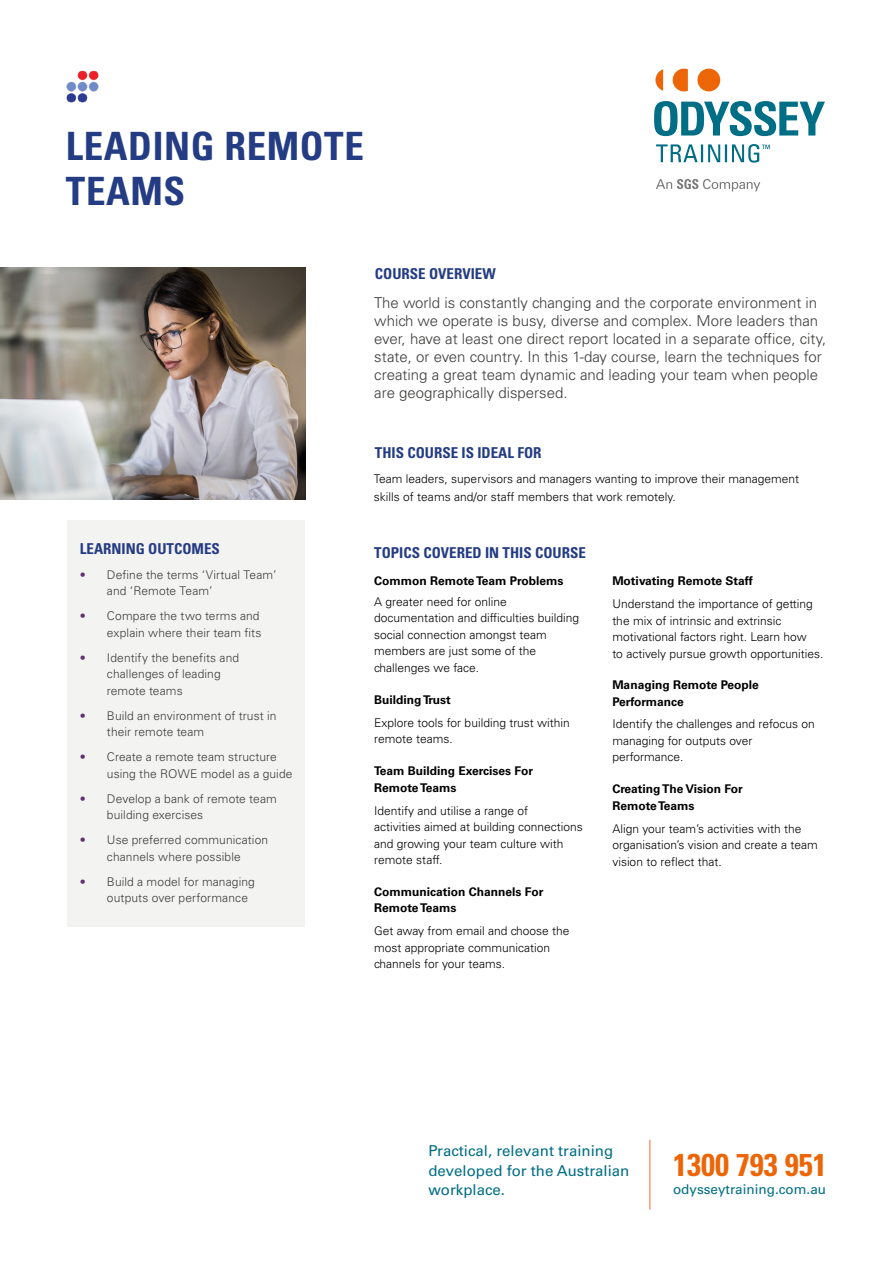
<style>
.page{position:relative;width:893px;height:1263px;background:#fff}
.page>*{position:absolute;margin:0;border:0;box-sizing:border-box;transform-origin:0 0}
.t1{font:700 condensed 39px/45px "Univers";letter-spacing:.015em;color:#243c84}
.t2{font:700 condensed 31.5px "Univers";color:#ec6608}
.t3{font:300 15px/18px "Univers";color:#3c3c3b}
.t4{font:700 condensed 15px "Univers";color:#243c84}
.t5{font:15px/19.5px "Univers";color:#006e84}
.t6{font:13.5px "Univers";color:#006e84}
.t7{font:300 12px/16.5px "Univers";color:#000}
.t8{font:300 12px/16.5px "Univers";letter-spacing:.01em;color:#3c3c3b}
.t9{font:700 12px/16.5px "Univers";color:#000}
.s1{color:#603070}
</style>
<div class="page">
<hr style="left:649px;top:1140px;width:1px;height:70px;background:#f63">
<svg style="left:654px;top:101px;width:171px;height:35px"></svg>
<svg style="left:655px;top:69px;width:8px;height:22px"></svg>
<svg style="left:673px;top:69px;width:15px;height:22px"></svg>
<div style="left:697px;top:69px;width:23px;height:22px;background:#ec6608;border-radius:50%"></div>
<svg style="left:656px;top:179px;width:104px;height:12px"></svg>
<svg style="left:656px;top:144px;width:114px;height:19px"></svg>
<div style="left:68px;top:520px;width:237px;height:407px;background:#f3f3f2"></div>
<img style="left:0;top:267px;width:305px;height:232px">
<img style="left:66px;top:70px;width:33px;height:33px">
<h1 class="t1" style="left:66px;top:123px;width:299px">LEADING REMOTE<br>TEAMS</h1>
<p class="t4" style="left:80px;top:539px;width:142px">LEARNING OUTCOMES</p>
<p class="t8" style="left:107px;top:566px;width:171px;text-indent:-27px"><span class="s1">•</span> Define the terms ‘Virtual Team’ and ‘Remote Team’</p>
<p class="t8" style="left:80px;top:608px;width:183px;text-align:right"><span class="s1">•</span> Compare the two terms and explain where their team fits</p>
<p class="t8" style="left:107px;top:649px;width:134px;text-indent:-27px"><span class="s1">•</span> Identify the benefits and challenges of leading remote teams</p>
<p class="t8" style="left:107px;top:707px;width:171px;text-indent:-27px"><span class="s1">•</span> Build an environment of trust in their remote team</p>
<p class="t8" style="left:107px;top:749px;width:187px;text-indent:-27px"><span class="s1">•</span> Create a remote team structure using the ROWE model as a guide</p>
<p class="t8" style="left:107px;top:790px;width:171px;text-indent:-27px"><span class="s1">•</span> Develop a bank of remote team building exercises</p>
<p class="t8" style="left:80px;top:832px;width:190px;text-align:center"><span class="s1">•</span> Use preferred communication channels where possible</p>
<p class="t8" style="left:107px;top:873px;width:149px;text-indent:-27px"><span class="s1">•</span> Build a model for managing outputs over performance</p>
<p class="t4" style="left:375px;top:265px;width:122px">COURSE OVERVIEW</p>
<p class="t3" style="left:374px;top:293px;width:454px">The world is constantly changing and the corporate environment in which we operate is busy, diverse and complex. More leaders than ever, have at least one direct report located in a separate office, city, state, or even country. In this 1-day course, learn the techniques for creating a great team dynamic and leading your team when people are geographically dispersed.</p>
<p class="t4" style="left:375px;top:444px;width:168px">THIS COURSE IS IDEAL FOR</p>
<p class="t7" style="left:374px;top:470px;width:427px;line-height:18px">Team leaders, supervisors and managers wanting to improve their management skills of teams and/or staff members that work remotely.</p>
<p class="t4" style="left:374px;top:544px;width:213px">TOPICS COVERED IN THIS COURSE</p>
<p class="t9" style="left:374px;top:573px;width:191px">Common Remote Team Problems</p>
<p class="t7" style="left:374px;top:593px;width:207px">A greater need for online documentation and difficulties building social connection amongst team members are just some of the challenges we face.</p>
<p class="t9" style="left:374px;top:691px;width:78px">Building Trust</p>
<p class="t7" style="left:374px;top:714px;width:197px">Explore tools for building trust within remote teams.</p>
<p class="t9" style="left:374px;top:763px;width:160px">Team Building Exercises For<br>Remote Teams</p>
<p class="t7" style="left:374px;top:802px;width:210px">Identify and utilise a range of<br>activities aimed at building connections and growing your team culture with remote staff.</p>
<p class="t9" style="left:374px;top:883px;width:171px">Communication Channels For<br>Remote Teams</p>
<p class="t7" style="left:374px;top:923px;width:197px">Get away from email and choose the most appropriate communication channels for your teams.</p>
<p class="t9" style="left:612px;top:573px;width:142px">Motivating Remote Staff</p>
<p class="t7" style="left:612px;top:595px;width:213px">Understand the importance of getting the mix of intrinsic and extrinsic motivational factors right. Learn how<br>to actively pursue growth opportunities.</p>
<p class="t9" style="left:612px;top:677px;width:148px">Managing Remote People<br>Performance</p>
<p class="t7" style="left:612px;top:716px;width:204px">Identify the challenges and refocus on managing for outputs over performance.</p>
<p class="t9" style="left:612px;top:781px;width:132px">Creating The Vision For<br>Remote Teams</p>
<p class="t7" style="left:612px;top:820px;width:207px">Align your team’s activities with the organisation’s vision and create a team vision to reflect that.</p>
<p class="t5" style="left:428px;top:1141px;width:202px">Practical, relevant training developed for the Australian workplace.</p>
<h2 class="t2" style="left:673px;top:1146px;width:155px">1300 793 951</h2>
<p class="t6" style="left:673px;top:1181px;width:155px">odysseytraining.com.au</p>
</div>
